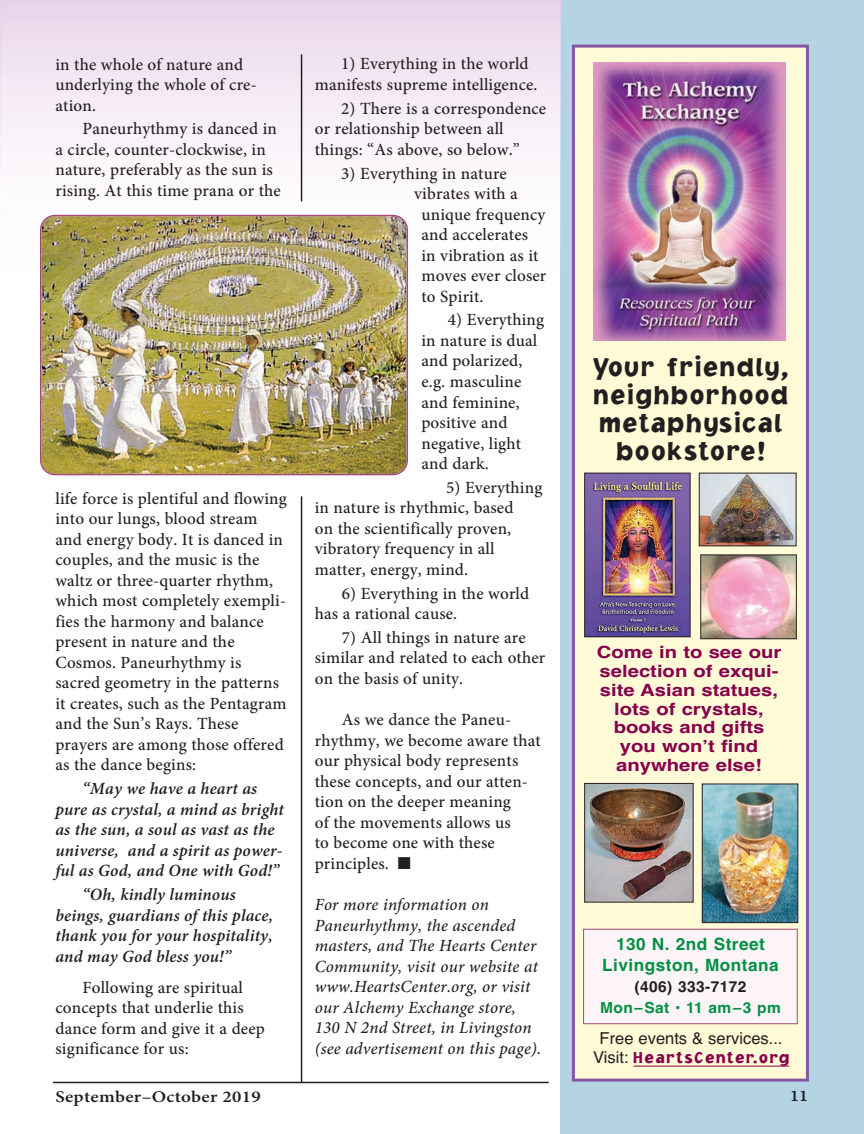
<style>
.page{position:relative;width:864px;height:1134px;background:#fff}
.page>*{position:absolute;margin:0;border:0;box-sizing:border-box;transform-origin:0 0}
.t1{font:900 27.15px/28.3px "Jacoby ICG";letter-spacing:.08em;color:#231f20;text-align:center}
.t2{font:500 17.1px/20.5px "Minion Pro";letter-spacing:.01em;color:#231f20}
.t3{font:italic 600 17.1px/20.5px "Minion Pro";letter-spacing:.01em;color:#231f20;text-align:center}
.t4{font:italic 500 17.1px/20.5px "Minion Pro";letter-spacing:.01em;color:#231f20}
.t5{font:700 16.95px/21px "Helvetica";letter-spacing:.03em;color:#009043;text-align:center}
.t6{font:700 16.8px/18.8px "Helvetica";color:#85004d;text-align:center;scale:1.2 1}
.t7{font:16.5px "Helvetica";color:#231f20}
.t8{font:900 16.5px "Jacoby ICG";letter-spacing:.11em;color:#85004d}
.t9{font:600 16.5px "Minion Pro";letter-spacing:.015em;color:#231f20;scale:1.15 1}
.t10{font:700 15.15px "Helvetica";letter-spacing:.03em;color:#009043}
.t11{font:700 15.15px "Helvetica";letter-spacing:.03em;color:#231f20}
.t12{font:500 15px "Bookman";color:#231f20}
.s1{font-family:"Helvetica";font-weight:400;color:#231f20}
</style>
<div class="page">
<div style="left:560px;top:0;width:304px;height:1134px;background:#b4d4e4"></div>
<div style="left:575px;top:48px;width:231px;height:1031px;background:#fffbd6"></div>
<div style="left:572px;top:45px;width:237px;height:1037px;border:3px solid #8457a3"></div>
<img style="left:594px;top:62px;width:192px;height:278px">
<img style="left:586px;top:475px;width:103px;height:160px">
<div style="left:584px;top:473px;width:107px;height:164px;border:1px solid #231f20"></div>
<img style="left:586px;top:785px;width:106px;height:116px">
<div style="left:584px;top:783px;width:110px;height:120px;border:1px solid #231f20"></div>
<img style="left:704px;top:786px;width:92px;height:135px">
<div style="left:702px;top:784px;width:96px;height:139px;border:1px solid #231f20"></div>
<img style="left:702px;top:557px;width:93px;height:80px">
<div style="left:700px;top:555px;width:97px;height:84px;border:1px solid #231f20"></div>
<hr style="left:634px;top:1066px;width:155px;height:1px;background:#85004d">
<div style="left:584px;top:930px;width:213px;height:93px;background:#fdf4f8"></div>
<div style="left:583px;top:929px;width:215px;height:95px;border:1px solid #a54a77"></div>
<div style="left:0;top:0;width:560px;height:276px;background:linear-gradient(to bottom,#ebd9eb,#fff)"></div>
<hr style="left:53px;top:1082px;width:496px;height:1px;background:#231f20">
<hr style="left:301px;top:496px;width:1px;height:586px;background:#231f20">
<hr style="left:301px;top:54px;width:1px;height:147px;background:#231f20">
<img style="left:701px;top:475px;width:93px;height:69px">
<div style="left:699px;top:473px;width:97px;height:73px;border:1px solid #231f20"></div>
<img style="left:40px;top:215px;width:368px;height:260px">
<p class="t2" style="left:55px;top:55px;width:203px">in the whole of nature and underlying the whole of cre&shy;ation.</p>
<p class="t2" style="left:55px;top:120px;width:227px;text-indent:27px">Paneurhythmy is danced in a circle, counter-clockwise, in nature, preferably as the sun is rising. At this time prana or the</p>
<p class="t2" style="left:55px;top:489px;width:233px">life force is plentiful and flowing into our lungs, blood stream and energy body. It is danced in couples, and the music is the waltz or three-quarter rhythm, which most completely exempli&shy;fies the harmony and balance present in nature and the<br>Cosmos. Paneurhythmy is sacred geometry in the patterns it creates, such as the Pentagram and the Sun’s Rays. These prayers are among those offered as the dance begins:</p>
<p class="t3" style="left:55px;top:780px;width:230px">“May we have a heart as<br>pure as crystal, a mind as bright as the sun, a soul as vast as the universe, and a spirit as power&shy;ful as God, and One with God!”</p>
<p class="t3" style="left:55px;top:886px;width:219px;text-align:left;text-indent:27px">“Oh, kindly luminous beings, guardians of this place, thank you for your hospitality, and may God bless you!”</p>
<p class="t2" style="left:55px;top:979px;width:211px;text-indent:27px">Following are spiritual concepts that underlie this dance form and give it a deep significance for us:</p>
<p class="t2" style="left:315px;top:55px;width:224px;text-indent:26px">1) Everything in the world manifests supreme intelligence.</p>
<p class="t2" style="left:315px;top:100px;width:233px;text-indent:26px">2) There is a correspondence or relationship between all things: “As above, so below.”</p>
<p class="t2" style="left:341px;top:164px;width:167px">3) Everything in nature</p>
<p class="t2" style="left:414px;top:185px;width:105px">vibrates with a</p>
<p class="t2" style="left:421px;top:205px;width:125px">unique frequency</p>
<p class="t2" style="left:421px;top:226px;width:108px">and accelerates</p>
<p class="t2" style="left:421px;top:246px;width:119px">in vibration as it</p>
<p class="t2" style="left:421px;top:267px;width:126px">moves ever closer</p>
<p class="t2" style="left:421px;top:288px;width:64px">to Spirit.</p>
<p class="t2" style="left:421px;top:311px;width:124px;text-indent:26px">4) Everything in nature is dual and polarized, e.g. masculine and feminine, positive and negative, light and dark.</p>
<p class="t2" style="left:315px;top:479px;width:229px;text-indent:131px">5) Everything in nature is rhythmic, based<br>on the scientifically proven, vibratory frequency in all matter, energy, mind.</p>
<p class="t2" style="left:315px;top:584px;width:216px;text-indent:27px">6) Everything in the world has a rational cause.</p>
<p class="t2" style="left:315px;top:629px;width:232px;text-indent:27px">7) All things in nature are similar and related to each other on the basis of unity.</p>
<p class="t2" style="left:315px;top:711px;width:228px;text-indent:27px">As we dance the Paneu&shy;rhythmy, we become aware that our physical body represents these concepts, and our atten&shy;tion on the deeper meaning<br>of the movements allows us<br>to become one with these principles. ■</p>
<p class="t4" style="left:315px;top:896px;width:228px">For more information on<br>Paneurhythmy, the ascended masters, and The Hearts Center<br>Community, visit our website at www.HeartsCenter.org, or visit our Alchemy Exchange store,<br>130 N 2nd Street, in Livingston (see advertisement on this page).</p>
<h1 class="t1" style="left:593px;top:355px;width:197px">Your friendly, neighborhood metaphysical bookstore!</h1>
<p class="t6" style="left:597px;top:645px;width:155px">Come in to see our selection of exqui&shy;site Asian statues, lots of crystals, books and gifts you won’t find anywhere else!</p>
<p class="t5" style="left:602px;top:936px;width:178px">130 N. 2nd Street<br>Livingston, Montana</p>
<p class="t11" style="left:634px;top:981px;width:114px">(406) 333-7172</p>
<p class="t10" style="left:600px;top:1002px;width:182px">Mon—Sat • 11 am—3 pm</p>
<p class="t7" style="left:600px;top:1033px;width:184px">Free events &amp; services...</p>
<p class="t8" style="left:593px;top:1052px;width:198px"><span class="s1">Visit:</span> HeartsCenter.org</p>
<p class="t9" style="left:56px;top:1087px;width:180px">September–October 2019</p>
<p class="t12" style="left:790px;top:1090px;width:20px">11</p>
</div>
